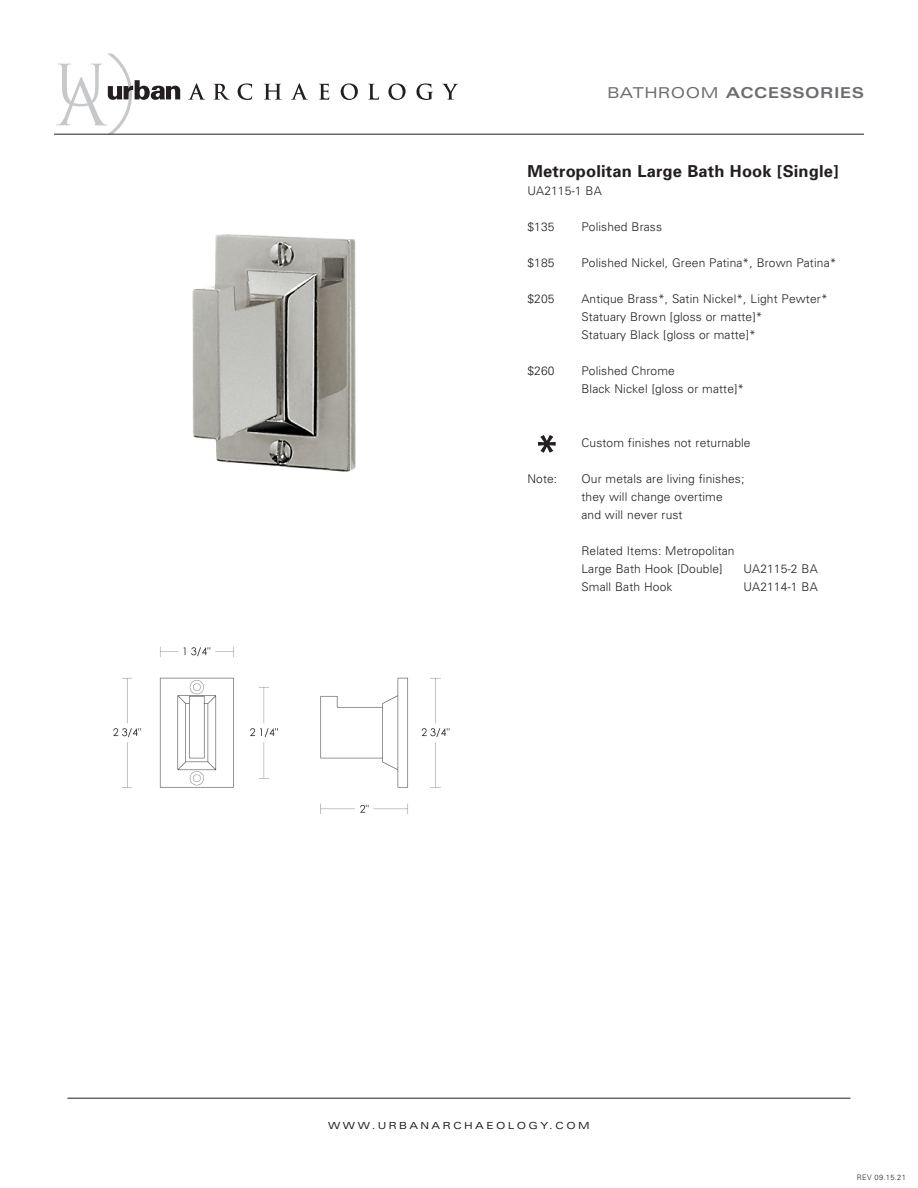
<style>
.page{position:relative;width:918px;height:1188px;background:#fff}
.page>*{position:absolute;margin:0;border:0;box-sizing:border-box;transform-origin:0 0}
.t1{font:700 16.5px "Univers";letter-spacing:.01em;color:#231f20}
.t2{font:700 expanded 15px "Univers";letter-spacing:.035em;color:#6c6d70}
.t3{font:300 12px/18px "Univers";letter-spacing:.01em;color:#231f20}
.t4{font:expanded 9.75px "Univers";letter-spacing:.25em;color:#231f20}
.t5{font:300 7.5px "Univers";letter-spacing:.04em;color:#231f20}
.s1{font-weight:400}
</style>
<div class="page">
<svg style="left:188px;top:83px;width:17px;height:17px"></svg>
<svg style="left:213px;top:84px;width:17px;height:16px"></svg>
<svg style="left:238px;top:83px;width:14px;height:17px"></svg>
<svg style="left:264px;top:84px;width:18px;height:16px"></svg>
<svg style="left:291px;top:83px;width:17px;height:17px"></svg>
<svg style="left:319px;top:84px;width:10px;height:16px"></svg>
<svg style="left:341px;top:83px;width:17px;height:17px"></svg>
<svg style="left:368px;top:84px;width:11px;height:16px"></svg>
<svg style="left:388px;top:83px;width:18px;height:17px"></svg>
<svg style="left:416px;top:83px;width:17px;height:17px"></svg>
<svg style="left:442px;top:84px;width:16px;height:16px"></svg>
<svg style="left:54px;top:53px;width:126px;height:81px"></svg>
<hr style="left:54px;top:134px;width:810px;height:1px;background:#231f20">
<hr style="left:68px;top:1098px;width:782px;height:1px;background:#231f20">
<svg style="left:538px;top:435px;width:17px;height:18px"></svg>
<img style="left:113px;top:646px;width:337px;height:168px">
<img style="left:192px;top:234px;width:164px;height:238px">
<p class="t2" style="left:607px;top:84px;width:258px"><span class="s1">BATHROOM</span> ACCESSORIES</p>
<h1 class="t1" style="left:527px;top:161px;width:313px">Metropolitan Large Bath Hook [Single]</h1>
<p class="t3" style="left:527px;top:181px;width:76px">UA2115-1 BA</p>
<p class="t3" style="left:527px;top:217px;width:29px">$135</p>
<p class="t3" style="left:581px;top:217px;width:82px">Polished Brass</p>
<p class="t3" style="left:527px;top:253px;width:29px">$185</p>
<p class="t3" style="left:581px;top:253px;width:257px">Polished Nickel, Green Patina*, Brown Patina*</p>
<p class="t3" style="left:527px;top:289px;width:29px">$205</p>
<p class="t3" style="left:581px;top:289px;width:248px">Antique Brass*, Satin Nickel*, Light Pewter*<br>Statuary Brown [gloss or matte]*<br>Statuary Black [gloss or matte]*</p>
<p class="t3" style="left:527px;top:361px;width:29px">$260</p>
<p class="t3" style="left:581px;top:361px;width:164px">Polished Chrome<br>Black Nickel [gloss or matte]*</p>
<p class="t3" style="left:581px;top:433px;width:171px">Custom finishes not returnable</p>
<p class="t3" style="left:527px;top:469px;width:31px">Note:</p>
<p class="t3" style="left:581px;top:469px;width:164px">Our metals are living finishes; they will change overtime and will never rust</p>
<p class="t3" style="left:581px;top:541px;width:155px">Related Items: Metropolitan<br>Large Bath Hook [Double]</p>
<p class="t3" style="left:743px;top:559px;width:76px">UA2115-2 BA</p>
<p class="t3" style="left:581px;top:577px;width:93px">Small Bath Hook</p>
<p class="t3" style="left:743px;top:577px;width:76px">UA2114-1 BA</p>
<p class="t4" style="left:328px;top:1120px;width:263px">WWW.URBANARCHAEOLOGY.COM</p>
<p class="t5" style="left:857px;top:1172px;width:50px">REV 09.15.21</p>
</div>
